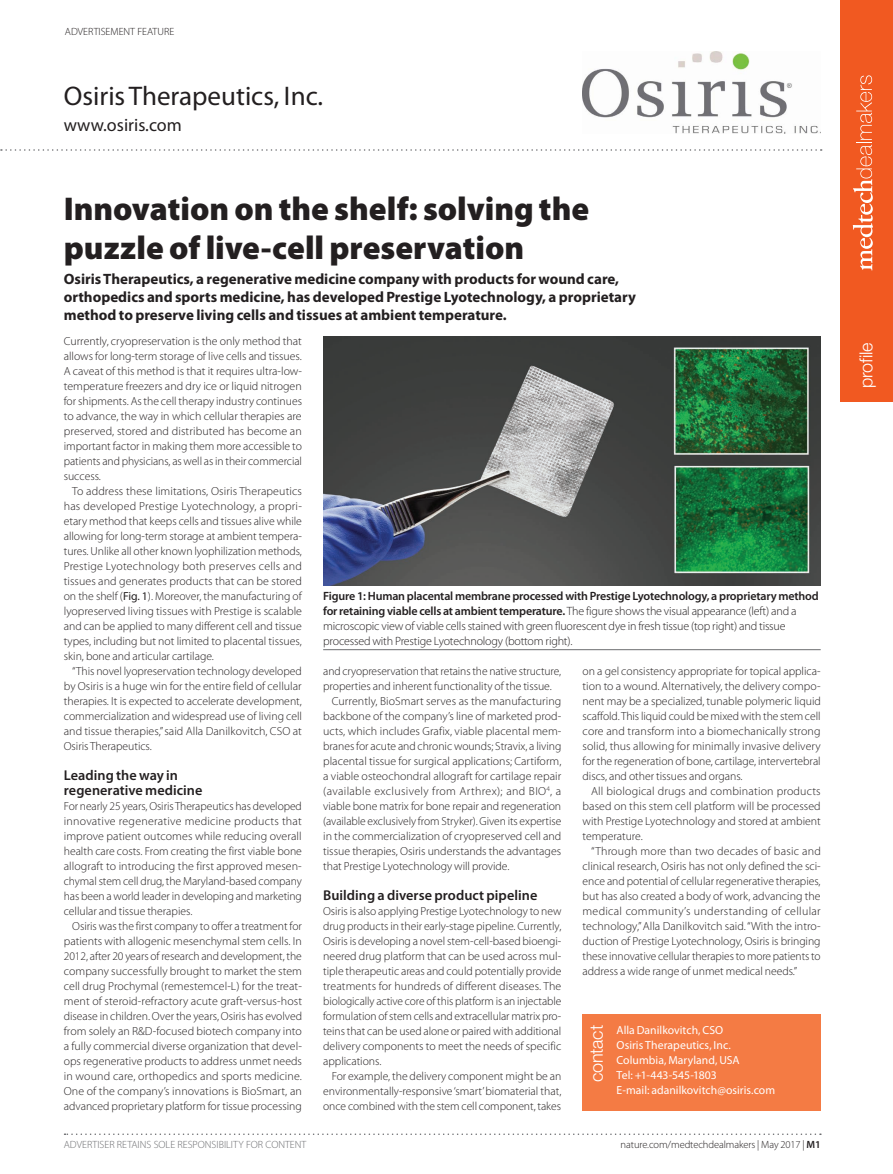
<style>
.page{position:relative;width:893px;height:1174px;background:#fff}
.page>*{position:absolute;margin:0;border:0;box-sizing:border-box;transform-origin:0 0}
.Title{font:900 33px/39.6px "Myriad Pro";color:#231f20}
.Company_name{font:27px "Myriad Pro";color:#231f20}
.Contact_tab{font:300 18px "Helvetica Neue LT Std";letter-spacing:-.01em;color:#fff}
.Company_website{font:18px "Myriad Pro";color:#231f20}
.Standfirst{font:700 15px/18px "Myriad Pro";color:#231f20}
.Crosshead{font:600 14.25px/15px "Myriad Pro";color:#231f20}
.Figure_caption_line{font:300 12px/15px "Myriad Pro";letter-spacing:-.015em;color:#231f20}
.Body_text{font:300 11.7px/15px "Myriad Pro";color:#231f20;text-align:justify}
.Body_first{font:300 11.7px/15px "Myriad Pro";color:#231f20;text-align:justify}
.Contact{font:11.7px "Myriad Pro";color:#fff}
.Page_footer_right{font:300 10.5px "Myriad Pro";letter-spacing:-.01em;color:#231f20}
.t1{font:300 10.5px "Myriad Pro";color:#6c6d70}
.s1{font-weight:400}
.s2{font-weight:600}
</style>
<div class="page">
<div style="left:840px;top:0;width:53px;height:401px;background:#f15921"></div>
<svg style="left:65px;top:1133px;width:756px;height:2px"></svg>
<svg style="left:1px;top:149px;width:821px;height:2px"></svg>
<svg style="left:853px;top:75px;width:20px;height:195px"></svg>
<div style="left:583px;top:1014px;width:238px;height:96px;background:#f47b44"></div>
<img style="left:583px;top:51px;width:238px;height:82px">
<hr style="left:323px;top:649px;width:498px;height:1px;background:#6c6d70">
<img style="left:323px;top:337px;width:498px;height:248px">
<p class="Page_footer_right" style="left:65px;top:25px;width:111px">ADVERTISEMENT FEATURE</p>
<p class="Company_name" style="left:64px;top:81px;width:261px">Osiris Therapeutics, Inc.</p>
<p class="Company_website" style="left:64px;top:115px;width:120px">www.osiris.com</p>
<p class="Title" style="left:64px;top:189px;width:527px">Innovation on the shelf: solving the puzzle of live-cell preservation</p>
<p class="Standfirst" style="left:64px;top:270px;width:574px">Osiris Therapeutics, a regenerative medicine company with products for wound care, orthopedics and sports medicine, has developed Prestige Lyotechnology, a proprietary method to preserve living cells and tissues at ambient temperature.</p>
<p class="Body_first" style="left:64px;top:334px;width:240px">Currently, cryopreservation is the only method that allows for long-term storage of live cells and tissues.<br>A caveat of this method is that it requires ultra-low&shy;temperature freezers and dry ice or liquid nitrogen for shipments. As the cell therapy industry continues to advance, the way in which cellular therapies are preserved, stored and distributed has become an important factor in making them more accessible to patients and physicians, as well as in their commercial success.</p>
<p class="Body_text" style="left:64px;top:484px;width:240px;text-indent:9px">To address these limitations, Osiris Therapeutics has developed Prestige Lyotechnology, a propri&shy;etary method that keeps cells and tissues alive while allowing for long-term storage at ambient tempera&shy;tures. Unlike all other known lyophilization methods, Prestige Lyotechnology both preserves cells and tissues and generates products that can be stored on the shelf (<span class="s1">Fig. 1</span>). Moreover, the manufacturing of lyopreserved living tissues with Prestige is scalable and can be applied to many different cell and tissue types, including but not limited to placental tissues, skin, bone and articular cartilage.</p>
<p class="Body_text" style="left:64px;top:664px;width:240px;text-indent:9px">“This novel lyopreservation technology developed by Osiris is a huge win for the entire field of cellular therapies. It is expected to accelerate development, commercialization and widespread use of living cell and tissue therapies,” said Alla Danilkovitch, CSO at Osiris Therapeutics.</p>
<p class="Crosshead" style="left:64px;top:768px;width:140px">Leading the way in regenerative medicine</p>
<p class="Body_first" style="left:64px;top:799px;width:240px">For nearly 25 years, Osiris Therapeutics has developed innovative regenerative medicine products that improve patient outcomes while reducing overall health care costs. From creating the first viable bone allograft to introducing the first approved mesen&shy;chymal stem cell drug, the Maryland-based company has been a world leader in developing and marketing cellular and tissue therapies.</p>
<p class="Body_text" style="left:64px;top:919px;width:240px;text-indent:9px">Osiris was the first company to offer a treatment for patients with allogenic mesenchymal stem cells. In 2012, after 20 years of research and development, the company successfully brought to market the stem cell drug Prochymal (remestemcel-L) for the treat&shy;ment of steroid-refractory acute graft-versus-host disease in children. Over the years, Osiris has evolved from solely an R&amp;D-focused biotech company into a fully commercial diverse organization that devel&shy;ops regenerative products to address unmet needs in wound care, orthopedics and sports medicine.<br>One of the company’s innovations is BioSmart, an advanced proprietary platform for tissue processing</p>
<p class="Figure_caption_line" style="left:323px;top:589px;width:497px"><span class="s2">Figure 1: Human placental membrane processed with Prestige Lyotechnology, a proprietary method for retaining viable cells at ambient temperature.</span> The figure shows the visual appearance (left) and a microscopic view of viable cells stained with green fluorescent dye in fresh tissue (top right) and tissue processed with Prestige Lyotechnology (bottom right).</p>
<p class="Body_text" style="left:583px;top:664px;width:240px">on a gel consistency appropriate for topical applica&shy;tion to a wound. Alternatively, the delivery compo&shy;nent may be a specialized, tunable polymeric liquid scaffold. This liquid could be mixed with the stem cell core and transform into a biomechanically strong solid, thus allowing for minimally invasive delivery for the regeneration of bone, cartilage, intervertebral discs, and other tissues and organs.</p>
<p class="Body_text" style="left:583px;top:784px;width:240px;text-indent:9px">All biological drugs and combination products based on this stem cell platform will be processed with Prestige Lyotechnology and stored at ambient temperature.</p>
<p class="Body_text" style="left:583px;top:844px;width:240px;text-indent:9px">“Through more than two decades of basic and clinical research, Osiris has not only defined the sci&shy;ence and potential of cellular regenerative therapies, but has also created a body of work, advancing the medical community’s understanding of cellular technology,” Alla Danilkovitch said. “With the intro&shy;duction of Prestige Lyotechnology, Osiris is bringing these innovative cellular therapies to more patients to address a wide range of unmet medical needs.”</p>
<p class="Body_text" style="left:323px;top:664px;width:239px">and cryopreservation that retains the native structure, properties and inherent functionality of the tissue.</p>
<p class="Body_text" style="left:323px;top:694px;width:240px;text-indent:9px">Currently, BioSmart serves as the manufacturing backbone of the company’s line of marketed prod&shy;ucts, which includes Grafix, viable placental mem&shy;branes for acute and chronic wounds; Stravix, a living placental tissue for surgical applications; Cartiform, a viable osteochondral allograft for cartilage repair (available exclusively from Arthrex); and BIO<sup>4</sup>, a viable bone matrix for bone repair and regeneration (available exclusively from Stryker). Given its expertise in the commercialization of cryopreserved cell and tissue therapies, Osiris understands the advantages that Prestige Lyotechnology will provide.</p>
<p class="Crosshead" style="left:323px;top:888px;width:216px">Building a diverse product pipeline</p>
<p class="Body_first" style="left:323px;top:904px;width:240px">Osiris is also applying Prestige Lyotechnology to new drug products in their early-stage pipeline. Currently, Osiris is developing a novel stem-cell-based bioengi&shy;neered drug platform that can be used across mul&shy;tiple therapeutic areas and could potentially provide treatments for hundreds of different diseases. The biologically active core of this platform is an injectable formulation of stem cells and extracellular matrix pro&shy;teins that can be used alone or paired with additional delivery components to meet the needs of specific applications.</p>
<p class="Body_text" style="left:323px;top:1069px;width:240px;text-indent:9px">For example, the delivery component might be an environmentally-responsive ‘smart’ biomaterial that, once combined with the stem cell component, takes</p>
<p class="Contact" style="left:617px;top:1023px;width:108px">Alla Danilkovitch, CSO</p>
<p class="Contact" style="left:617px;top:1038px;width:116px">Osiris Therapeutics, Inc.</p>
<p class="Contact" style="left:617px;top:1053px;width:125px">Columbia, Maryland, USA</p>
<p class="Contact" style="left:617px;top:1068px;width:102px">Tel: +1-443-545-1803</p>
<p class="Contact" style="left:617px;top:1083px;width:160px">E-mail: adanilkovitch@osiris.com</p>
<p class="Contact_tab" style="left:585px;top:1082px;width:59px;rotate:-90deg">contact</p>
<p class="t1" style="left:64px;top:1138px;width:244px">ADVERTISER RETAINS SOLE RESPONSIBILITY FOR CONTENT</p>
<p class="Page_footer_right" style="left:621px;top:1138px;width:202px">nature.com/medtechdealmakers | May 2017 | <span class="s2">M1</span></p>
<h3 class="Contact_tab" style="left:855px;top:388px;width:47px;rotate:-90deg">profile</h3>
</div>
